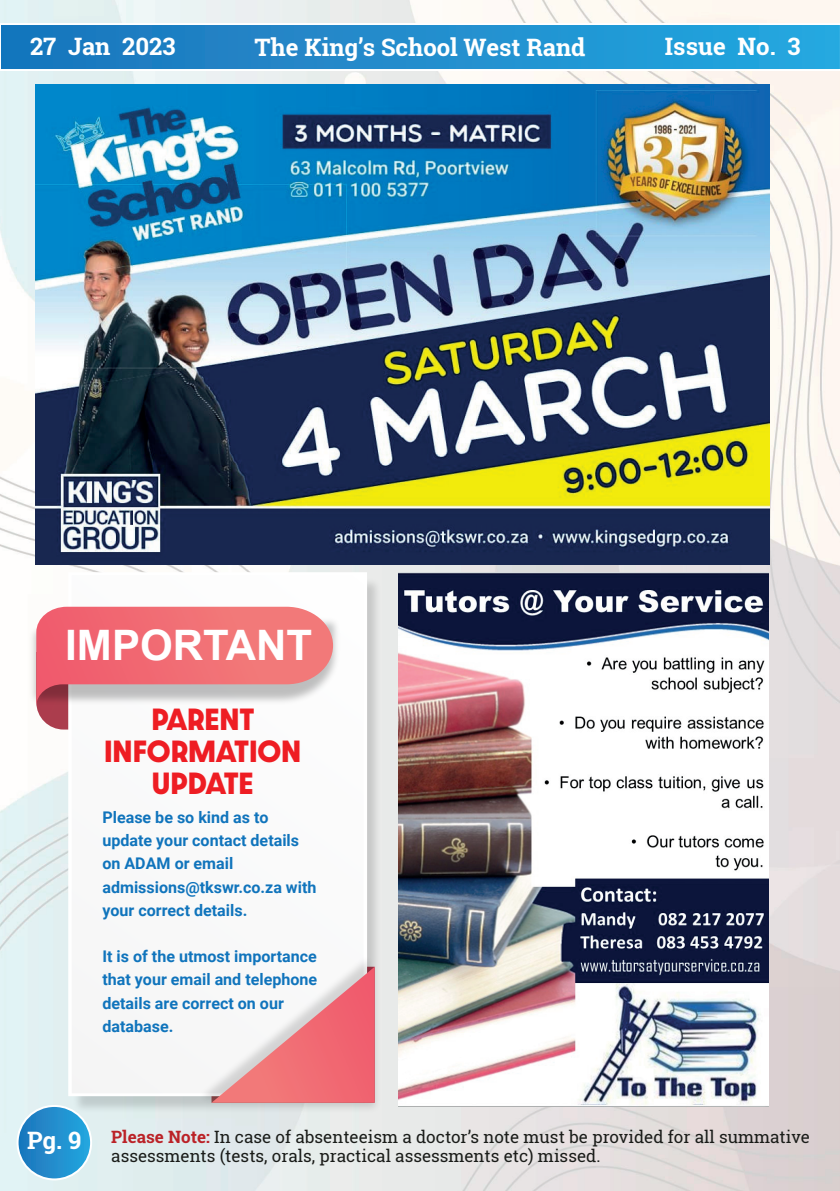
<style>
.page{position:relative;width:840px;height:1191px;background:#fff}
.page>*{position:absolute;margin:0;border:0;box-sizing:border-box;transform-origin:0 0}
.t1{font:700 42px "Arial";color:#fff}
.t2{font:700 26px/32px "Dazzle Unicase";color:#ee1d23;text-align:center}
.t3{font:700 24px "Roboto Slab";color:#fff}
.t4{font:17px/18.4px "Roboto Slab";color:#1a1c19}
.t5{font:700 16px/23.2px "Roboto";color:#1074bc}
.s1{font-weight:700;color:#bb2227}
</style>
<div class="page">
<img style="left:0;top:0;width:839px;height:1191px">
<svg style="left:0;top:23px;width:839px;height:48px;background:#3297d1"></svg>
<img style="left:35px;top:84px;width:733px;height:480px">
<img style="left:446px;top:572px;width:322px;height:534px">
<img style="left:7px;top:513px;width:439px;height:665px">
<svg style="left:68px;top:770px;width:299px;height:326px"></svg>
<img style="left:0;top:552px;width:405px;height:218px">
<svg style="left:36px;top:607px;width:297px;height:122px"></svg>
<img style="left:131px;top:888px;width:308px;height:281px">
<svg style="left:211px;top:966px;width:163px;height:136px"></svg>
<h3 class="t3" style="left:30px;top:30px;width:147px">27 Jan 2023</h3>
<h3 class="t3" style="left:254px;top:31px;width:332px">The King’s School West Rand</h3>
<h3 class="t3" style="left:664px;top:30px;width:137px">Issue No. 3</h3>
<h1 class="t1" style="left:65px;top:618px;width:248px">IMPORTANT</h1>
<h2 class="t2" style="left:104px;top:703px;width:199px">PARENT<br>INFORMATION<br>UPDATE</h2>
<p class="t5" style="left:102px;top:805px;width:215px">Please be so kind as to update your contact details on ADAM or email admissions@tkswr.co.za with your correct details.</p>
<p class="t5" style="left:102px;top:944px;width:216px">It is of the utmost importance that your email and telephone details are correct on our database.</p>
<h3 class="t3" style="left:27px;top:1124px;width:56px">Pg. 9</h3>
<p class="t4" style="left:111px;top:1127px;width:699px"><span class="s1">Please Note:</span> In case of absenteeism a doctor’s note must be provided for all summative assessments (tests, orals, practical assessments etc) missed.</p>
</div>
